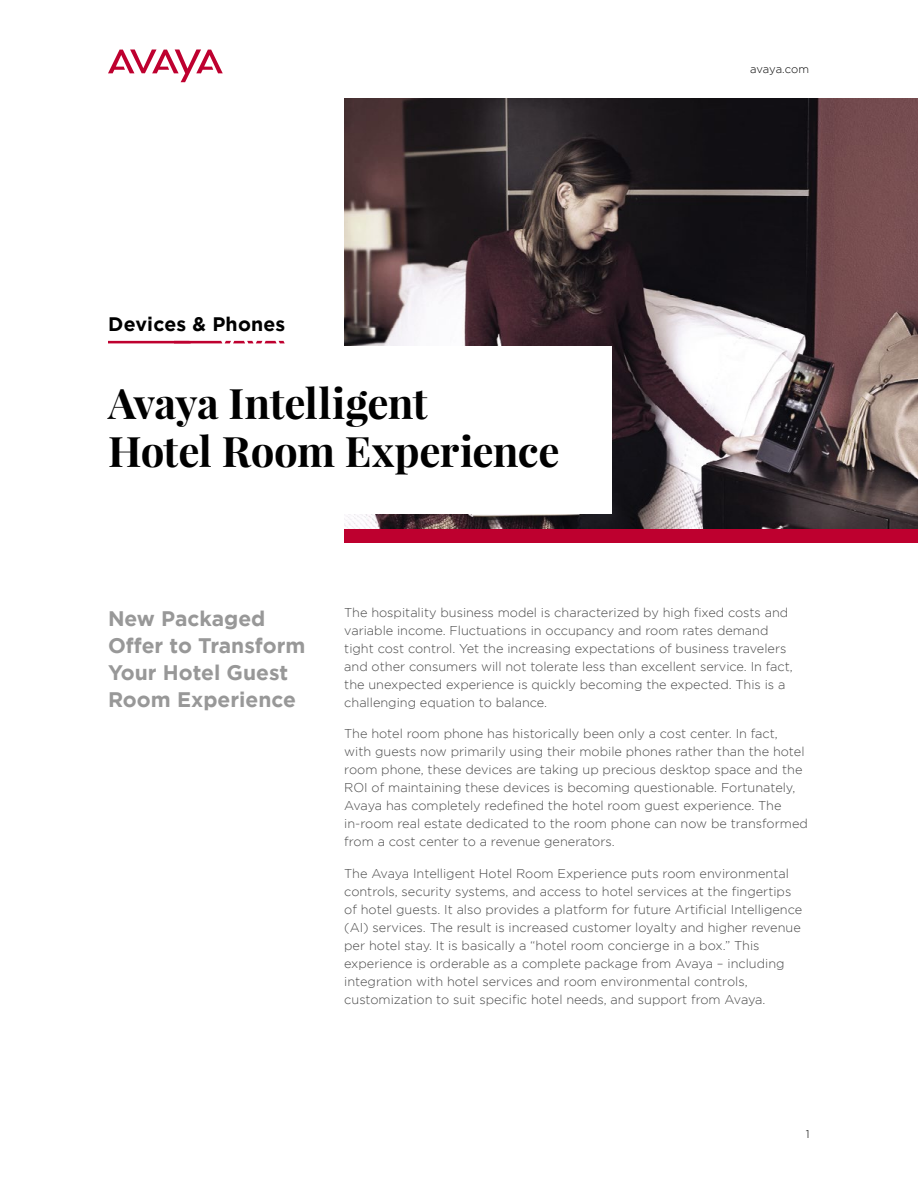
<style>
.page{position:relative;width:918px;height:1188px;background:#fff}
.page>*{position:absolute;margin:0;border:0;box-sizing:border-box;transform-origin:0 0}
.t1{font:700 42px/48px "Playfair Display";letter-spacing:-.015em;color:#000}
.t2{font:700 21px/27px "Gotham";color:#989898}
.t3{font:700 19.5px "Gotham";letter-spacing:.01em;color:#000}
.t4{font:300 12.75px/18px "Gotham";color:#484848}
.t5{font:300 11.25px "Gotham";letter-spacing:-.01em;color:#000}
</style>
<div class="page">
<img style="left:344px;top:99px;width:574px;height:431px">
<svg style="left:108px;top:49px;width:115px;height:33px"></svg>
<div style="left:344px;top:530px;width:574px;height:13px;background:#be002f"></div>
<div style="left:0;top:347px;width:612px;height:167px;background:#fff"></div>
<svg style="left:108px;top:341px;width:177px;height:2px"></svg>
<h3 class="t3" style="left:108px;top:313px;width:179px">Devices &amp; Phones</h3>
<h1 class="t1" style="left:108px;top:379px;width:453px">Avaya Intelligent<br>Hotel Room Experience</h1>
<p class="t5" style="left:750px;top:63px;width:60px">avaya.com</p>
<h2 class="t2" style="left:108px;top:604px;width:199px">New Packaged<br>Offer to Transform<br>Your Hotel Guest<br>Room Experience</h2>
<p class="t4" style="left:344px;top:603px;width:450px">The hospitality business model is characterized by high fixed costs and variable income. Fluctuations in occupancy and room rates demand tight cost control. Yet the increasing expectations of business travelers and other consumers will not tolerate less than excellent service. In fact, the unexpected experience is quickly becoming the expected. This is a challenging equation to balance.</p>
<p class="t4" style="left:344px;top:725px;width:465px">The hotel room phone has historically been only a cost center. In fact, with guests now primarily using their mobile phones rather than the hotel room phone, these devices are taking up precious desktop space and the ROI of maintaining these devices is becoming questionable. Fortunately, Avaya has completely redefined the hotel room guest experience. The in-room real estate dedicated to the room phone can now be transformed from a cost center to a revenue generators.</p>
<p class="t4" style="left:344px;top:864px;width:460px">The Avaya Intelligent Hotel Room Experience puts room environmental controls, security systems, and access to hotel services at the fingertips of hotel guests. It also provides a platform for future Artificial Intelligence (AI) services. The result is increased customer loyalty and higher revenue per hotel stay. It is basically a “hotel room concierge in a box.” This experience is orderable as a complete package from Avaya – including integration with hotel services and room environmental controls, customization to suit specific hotel needs, and support from Avaya.</p>
<p class="t5" style="left:806px;top:1128px;width:5px">1</p>
</div>
